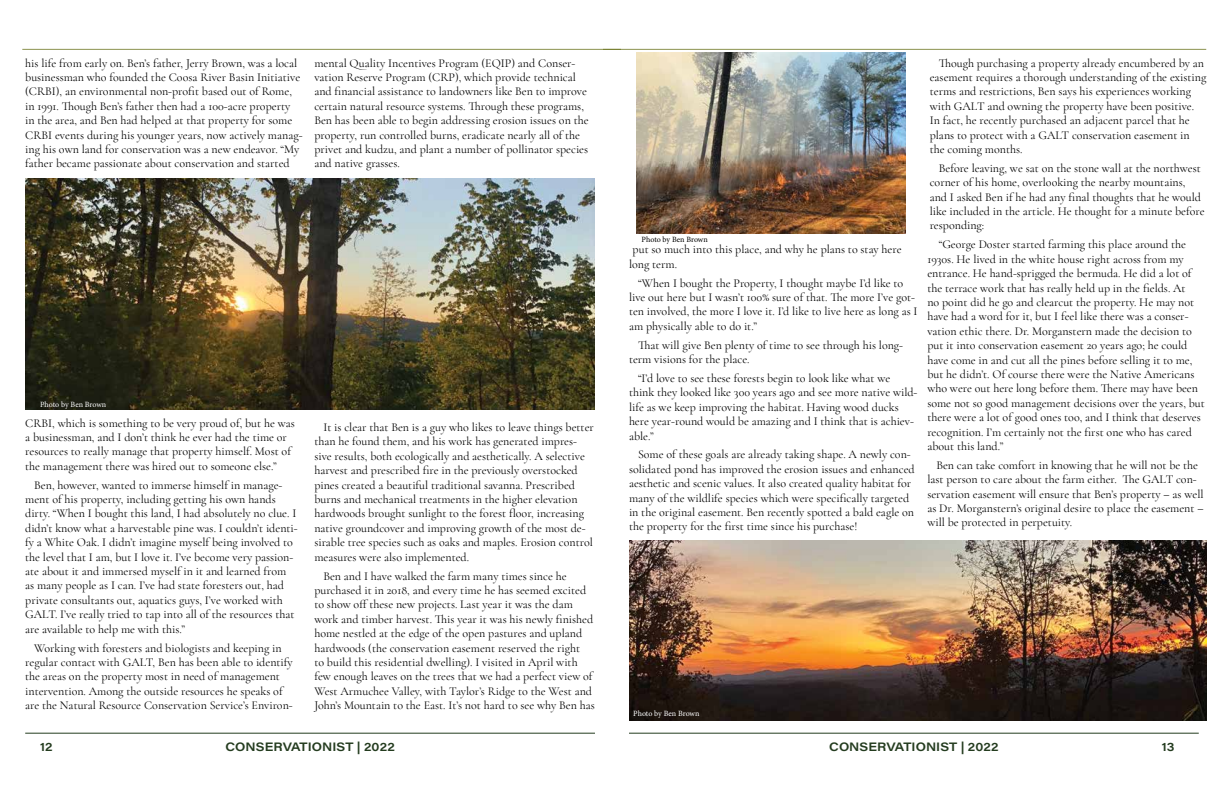
<style>
.page{position:relative;width:1224px;height:792px;background:#fff}
.page>*{position:absolute;margin:0;border:0;box-sizing:border-box;transform-origin:0 0}
.t1{font:12px/14.4px "Cormorant Garamond";color:#000}
.t2{font:12px "Acumin Variable Concept";letter-spacing:.005em;color:#243c1f}
.t3{font:8px "Minion Pro";letter-spacing:-.005em;color:#fff}
.t4{font:8px "Minion Pro";letter-spacing:-.005em;color:#000}
</style>
<div class="page">
<img style="left:25px;top:178px;width:570px;height:232px">
<img style="left:636px;top:53px;width:270px;height:180px">
<img style="left:629px;top:540px;width:578px;height:181px">
<hr style="left:22px;top:49px;width:599px;height:1px;background:#6a731b">
<hr style="left:603px;top:49px;width:603px;height:1px;background:#6a731b">
<hr style="left:25px;top:733px;width:570px;height:1px;background:#243c1f">
<hr style="left:629px;top:733px;width:570px;height:1px;background:#243c1f">
<p class="t1" style="left:25px;top:55px;width:279px">his life from early on. Ben’s father, Jerry Brown, was a local businessman who founded the Coosa River Basin Initiative (CRBI), an environmental non-profit based out of Rome, in 1991. Though Ben’s father then had a 100-acre property in the area, and Ben had helped at that property for some CRBI events during his younger years, now actively manag&shy;ing his own land for conservation was a new endeavor. “My father became passionate about conservation and started</p>
<p class="t1" style="left:314px;top:55px;width:276px">mental Quality Incentives Program (EQIP) and Conser&shy;vation Reserve Program (CRP), which provide technical and financial assistance to landowners like Ben to improve certain natural resource systems. Through these programs, Ben has been able to begin addressing erosion issues on the property, run controlled burns, eradicate nearly all of the privet and kudzu, and plant a number of pollinator species and native grasses.</p>
<p class="t3" style="left:40px;top:399px;width:68px">Photo by Ben Brown</p>
<p class="t1" style="left:25px;top:415px;width:271px">CRBI, which is something to be very proud of, but he was a businessman, and I don’t think he ever had the time or resources to really manage that property himself. Most of the management there was hired out to someone else.”</p>
<p class="t1" style="left:25px;top:478px;width:274px;text-indent:9px">Ben, however, wanted to immerse himself in manage&shy;ment of his property, including getting his own hands dirty. “When I bought this land, I had absolutely no clue. I didn’t know what a harvestable pine was. I couldn’t identi&shy;fy a White Oak. I didn’t imagine myself being involved to the level that I am, but I love it. I’ve become very passion&shy;ate about it and immersed myself in it and learned from as many people as I can. I’ve had state foresters out, had private consultants out, aquatics guys, I’ve worked with GALT. I’ve really tried to tap into all of the resources that are available to help me with this.”</p>
<p class="t1" style="left:25px;top:640px;width:269px;text-indent:9px">Working with foresters and biologists and keeping in regular contact with GALT, Ben has been able to identify the areas on the property most in need of management intervention. Among the outside resources he speaks of are the Natural Resource Conservation Service’s Environ-</p>
<p class="t1" style="left:314px;top:420px;width:281px;text-indent:9px">It is clear that Ben is a guy who likes to leave things better than he found them, and his work has generated impres&shy;sive results, both ecologically and aesthetically. A selective harvest and prescribed fire in the previously overstocked pines created a beautiful traditional savanna. Prescribed burns and mechanical treatments in the higher elevation hardwoods brought sunlight to the forest floor, increasing native groundcover and improving growth of the most de&shy;sirable tree species such as oaks and maples. Erosion control measures were also implemented.</p>
<p class="t1" style="left:314px;top:568px;width:282px;text-indent:9px">Ben and I have walked the farm many times since he purchased it in 2018, and every time he has seemed excited to show off these new projects. Last year it was the dam work and timber harvest. This year it was his newly finished home nestled at the edge of the open pastures and upland hardwoods (the conservation easement reserved the right<br>to build this residential dwelling). I visited in April with few enough leaves on the trees that we had a perfect view of West Armuchee Valley, with Taylor’s Ridge to the West and John’s Mountain to the East. It’s not hard to see why Ben has</p>
<p class="t4" style="left:642px;top:234px;width:68px">Photo by Ben Brown</p>
<p class="t1" style="left:629px;top:242px;width:274px;text-indent:4px">put so much into this place, and why he plans to stay here long term.</p>
<p class="t1" style="left:629px;top:276px;width:290px;text-indent:9px">“When I bought the Property, I thought maybe I’d like to live out here but I wasn’t 100% sure of that. The more I’ve got&shy;ten involved, the more I love it. I’d like to live here as long as I am physically able to do it.”</p>
<p class="t1" style="left:629px;top:338px;width:276px;text-indent:9px">That will give Ben plenty of time to see through his long&shy;term visions for the place.</p>
<p class="t1" style="left:629px;top:371px;width:290px;text-indent:9px">“I’d love to see these forests begin to look like what we think they looked like 300 years ago and see more native wild&shy;life as we keep improving the habitat. Having wood ducks here year-round would be amazing and I think that is achiev&shy;able.”</p>
<p class="t1" style="left:629px;top:447px;width:287px;text-indent:9px">Some of these goals are already taking shape. A newly con&shy;solidated pond has improved the erosion issues and enhanced aesthetic and scenic values. It also created quality habitat for many of the wildlife species which were specifically targeted in the original easement. Ben recently spotted a bald eagle on the property for the first time since his purchase!</p>
<p class="t1" style="left:930px;top:55px;width:278px;text-indent:9px">Though purchasing a property already encumbered by an easement requires a thorough understanding of the existing terms and restrictions, Ben says his experiences working with GALT and owning the property have been positive.<br>In fact, he recently purchased an adjacent parcel that he plans to protect with a GALT conservation easement in the coming months.</p>
<p class="t1" style="left:930px;top:161px;width:276px;text-indent:9px">Before leaving, we sat on the stone wall at the northwest corner of his home, overlooking the nearby mountains, and I asked Ben if he had any final thoughts that he would like included in the article. He thought for a minute before responding:</p>
<p class="t1" style="left:927px;top:237px;width:279px;text-indent:11px">“George Doster started farming this place around the 1930s. He lived in the white house right across from my entrance. He hand-sprigged the bermuda. He did a lot of the terrace work that has really held up in the fields. At<br>no point did he go and clearcut the property. He may not have had a word for it, but I feel like there was a conser&shy;vation ethic there. Dr. Morganstern made the decision to put it into conservation easement 20 years ago; he could have come in and cut all the pines before selling it to me, but he didn’t. Of course there were the Native Americans who were out here long before them. There may have been some not so good management decisions over the years, but there were a lot of good ones too, and I think that deserves recognition. I’m certainly not the first one who has cared about this land.”</p>
<p class="t1" style="left:927px;top:458px;width:278px;text-indent:9px">Ben can take comfort in knowing that he will not be the last person to care about the farm either. The GALT con&shy;servation easement will ensure that Ben’s property – as well as Dr. Morganstern’s original desire to place the easement – will be protected in perpetuity.</p>
<p class="t3" style="left:633px;top:708px;width:68px">Photo by Ben Brown</p>
<p class="t2" style="left:40px;top:738px;width:14px">12</p>
<p class="t2" style="left:225px;top:738px;width:171px">CONSERVATIONIST | 2022</p>
<p class="t2" style="left:829px;top:738px;width:171px">CONSERVATIONIST | 2022</p>
<p class="t2" style="left:1162px;top:738px;width:14px">13</p>
</div>
